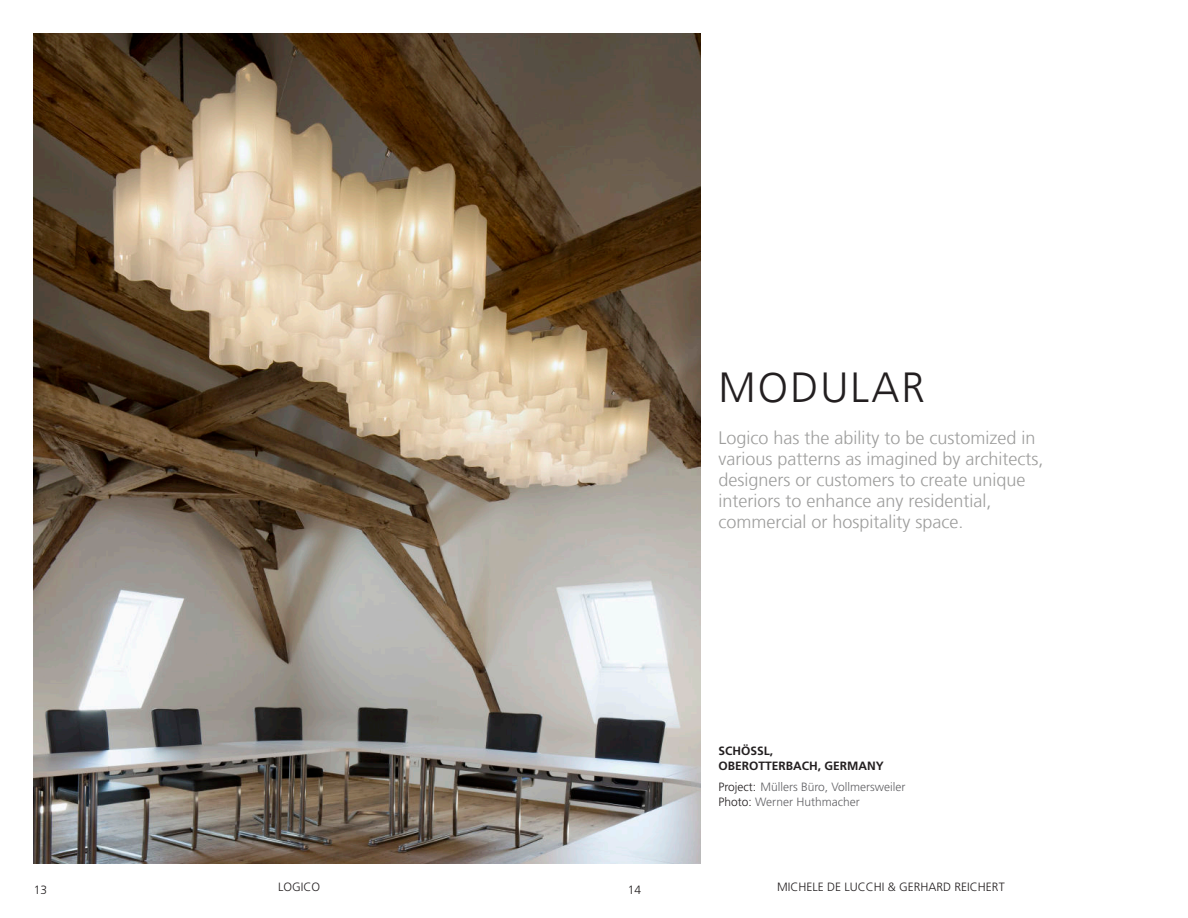
<style>
.page{position:relative;width:1188px;height:918px;background:#fff}
.page>*{position:absolute;margin:0;border:0;box-sizing:border-box;transform-origin:0 0}
.t1{font:300 42px "Frutiger LT";letter-spacing:.05em;color:#231f20}
.t2{font:300 18px/21px "Frutiger LT";color:#9d9d9c}
.t3{font:300 12px/14.4px "Frutiger";color:#636366}
.t4{font:300 12px "Frutiger";color:#231f20}
.t5{font:700 12px/14.4px "Frutiger";color:#231f20}
.s1{color:#231f20}
</style>
<div class="page">
<img style="left:34px;top:34px;width:666px;height:830px">
<h1 class="t1" style="left:718px;top:370px;width:208px">MODULAR</h1>
<p class="t2" style="left:718px;top:428px;width:327px">Logico has the ability to be customized in various patterns as imagined by architects, designers or customers to create unique interiors to enhance any residential, commercial or hospitality space.</p>
<p class="t5" style="left:718px;top:744px;width:167px">SCHÖSSL,<br>OBEROTTERBACH, GERMANY</p>
<p class="t3" style="left:718px;top:781px;width:188px"><span class="s1">Project:</span> Müllers Büro, Vollmersweiler<br><span class="s1">Photo:</span> Werner Huthmacher</p>
<p class="t4" style="left:278px;top:880px;width:43px">LOGICO</p>
<p class="t4" style="left:777px;top:880px;width:229px">MICHELE DE LUCCHI &amp; GERHARD REICHERT</p>
<p class="t4" style="left:34px;top:885px;width:15px">13</p>
<p class="t4" style="left:628px;top:885px;width:15px">14</p>
</div>
